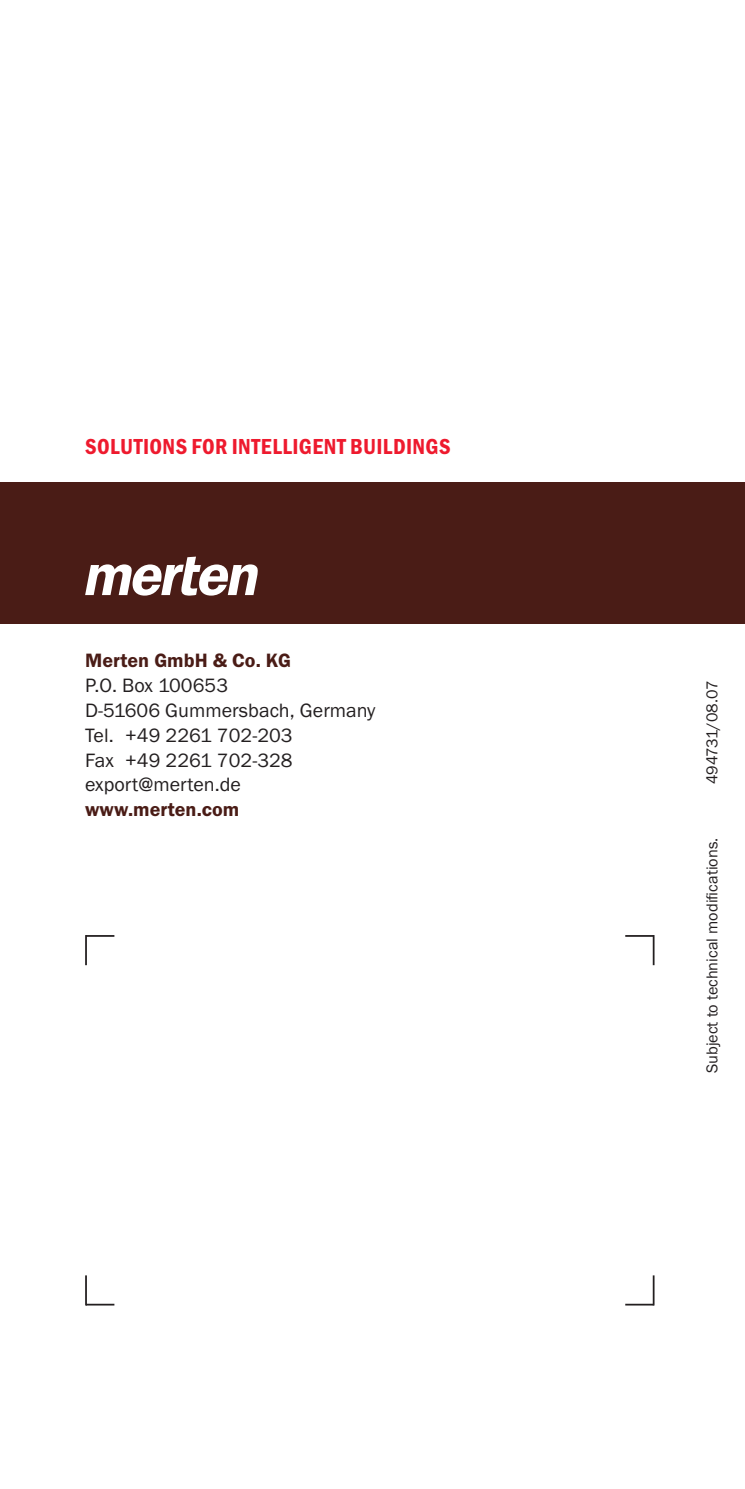
<style>
.page{position:relative;width:745px;height:1489px;background:#fff}
.page>*{position:absolute;margin:0;border:0;box-sizing:border-box;transform-origin:0 0}
.t1{font:22.5px "Franklin Got T Dem Con";letter-spacing:.015em;color:#ee1a2e}
.t2{font:20px/24.8px "Franklin Got T Boo";color:#231f20}
.t3{font:20px "Franklin Got T Dem";color:#4a1c16}
.t4{font:16.25px "Franklin Got T Boo";color:#231f20}
.t5{font:16.25px "Franklin Got T Boo";letter-spacing:-.04em;color:#231f20}
</style>
<div class="page">
<div style="left:0;top:482px;width:744px;height:142px;background:#4a1c16"></div>
<svg style="left:85px;top:556px;width:173px;height:39px"></svg>
<svg style="left:87px;top:935px;width:27px;height:1px"></svg>
<svg style="left:625px;top:935px;width:27px;height:1px"></svg>
<hr style="left:86px;top:1303px;width:28px;height:2px;background:#231f20">
<hr style="left:625px;top:1303px;width:28px;height:2px;background:#231f20">
<hr style="left:85px;top:935px;width:2px;height:30px;background:#231f20">
<hr style="left:85px;top:1275px;width:2px;height:30px;background:#231f20">
<hr style="left:652px;top:935px;width:2px;height:30px;background:#231f20">
<hr style="left:652px;top:1275px;width:2px;height:30px;background:#231f20">
<p class="t1" style="left:85px;top:433px;width:366px">SOLUTIONS FOR INTELLIGENT BUILDINGS</p>
<p class="t3" style="left:85px;top:649px;width:207px">Merten GmbH &amp; Co. KG</p>
<p class="t2" style="left:85px;top:673px;width:292px">P.O. Box 100653<br>D-51606 Gummersbach, Germany<br>Tel. +49 2261 702-203<br>Fax +49 2261 702-328 export@merten.de</p>
<p class="t3" style="left:85px;top:798px;width:156px">www.merten.com</p>
<p class="t5" style="left:702px;top:784px;width:105px;rotate:-90deg">494731/08.07</p>
<p class="t4" style="left:702px;top:1073px;width:237px;rotate:-90deg">Subject to technical modifications.</p>
</div>
